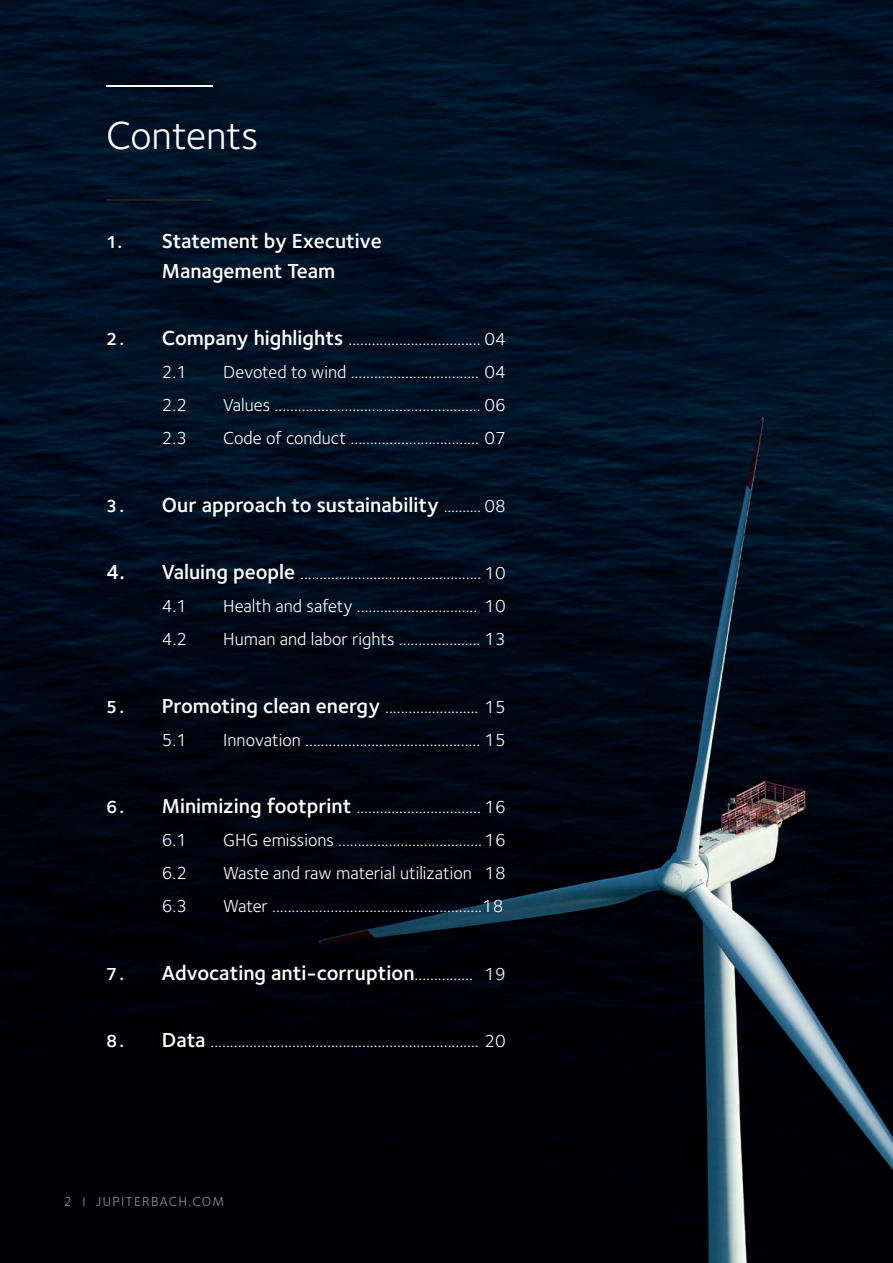
<style>
.page{position:relative;width:893px;height:1263px;background:#fff}
.page>*{position:absolute;margin:0;border:0;box-sizing:border-box;transform-origin:0 0}
.t1{font:40.5px "Foundry Sterling";color:#fff}
.t2{font:600 21px/30px "Foundry Sterling";color:#fff;text-align:center}
.t3{font:18px/33px "Foundry Sterling";color:#fff}
.t4{font:13.5px "Foundry Sterling";letter-spacing:.1em;color:#939598}
.s1{font-size:18px}
.s2{font-weight:600}
.s3{font-weight:600;font-size:21px}
.s4{font-weight:400;font-size:18px}
</style>
<div class="page">
<img style="left:0;top:0;width:893px;height:1263px">
<hr style="left:106px;top:85px;width:107px;height:2px;background:#fff">
<hr style="left:106px;top:200px;width:107px;height:1px;background:#231f20">
<h1 class="t1" style="left:106px;top:106px;width:154px">Contents</h1>
<p class="t2" style="left:106px;top:225px;width:277px"><span class="s1">1.</span> Statement by Executive<br>Management Team</p>
<p class="t3" style="left:162px;top:322px;width:345px;text-indent:-55px"><span class="s2">2.</span> <span class="s3">Company highlights</span> .................................. 04<br>2.1</p>
<p class="t3" style="left:223px;top:355px;width:284px">Devoted to wind ................................. 04</p>
<p class="t3" style="left:162px;top:388px;width:27px">2.2</p>
<p class="t3" style="left:223px;top:388px;width:284px">Values ..................................................... 06</p>
<p class="t3" style="left:162px;top:421px;width:27px">2.3</p>
<p class="t3" style="left:223px;top:421px;width:284px">Code of conduct ................................. 07</p>
<p class="t2" style="left:106px;top:489px;width:401px"><span class="s1">3.</span> Our approach to sustainability <span class="s4">.......... 08</span></p>
<p class="t3" style="left:162px;top:556px;width:345px;text-indent:-56px"><span class="s3">4. Valuing people</span> ............................................... 10<br>4.1</p>
<p class="t3" style="left:223px;top:589px;width:284px">Health and safety ............................... 10</p>
<p class="t3" style="left:162px;top:622px;width:27px">4.2</p>
<p class="t3" style="left:223px;top:622px;width:284px">Human and labor rights ..................... 13</p>
<p class="t3" style="left:162px;top:689px;width:345px;text-indent:-55px"><span class="s2">5.</span> <span class="s3">Promoting clean energy</span> ........................ 15<br>5.1</p>
<p class="t3" style="left:223px;top:722px;width:284px">Innovation ............................................. 15</p>
<p class="t3" style="left:162px;top:790px;width:345px;text-indent:-55px"><span class="s2">6.</span> <span class="s3">Minimizing footprint</span> ................................ 16<br>6.1</p>
<p class="t3" style="left:223px;top:823px;width:284px">GHG emissions .....................................16</p>
<p class="t3" style="left:162px;top:856px;width:27px">6.2</p>
<p class="t3" style="left:223px;top:856px;width:284px">Waste and raw material utilization 18</p>
<p class="t3" style="left:162px;top:889px;width:27px">6.3</p>
<p class="t3" style="left:223px;top:889px;width:282px">Water ......................................................18</p>
<p class="t2" style="left:106px;top:957px;width:401px"><span class="s1">7.</span> Advocating anti-corruption<span class="s4">............... 19</span></p>
<p class="t3" style="left:106px;top:1024px;width:401px"><span class="s2">8.</span> <span class="s3">Data</span> ..................................................................... 20</p>
<p class="t4" style="left:64px;top:1191px;width:162px">2 I JUPITERBACH.COM</p>
</div>
